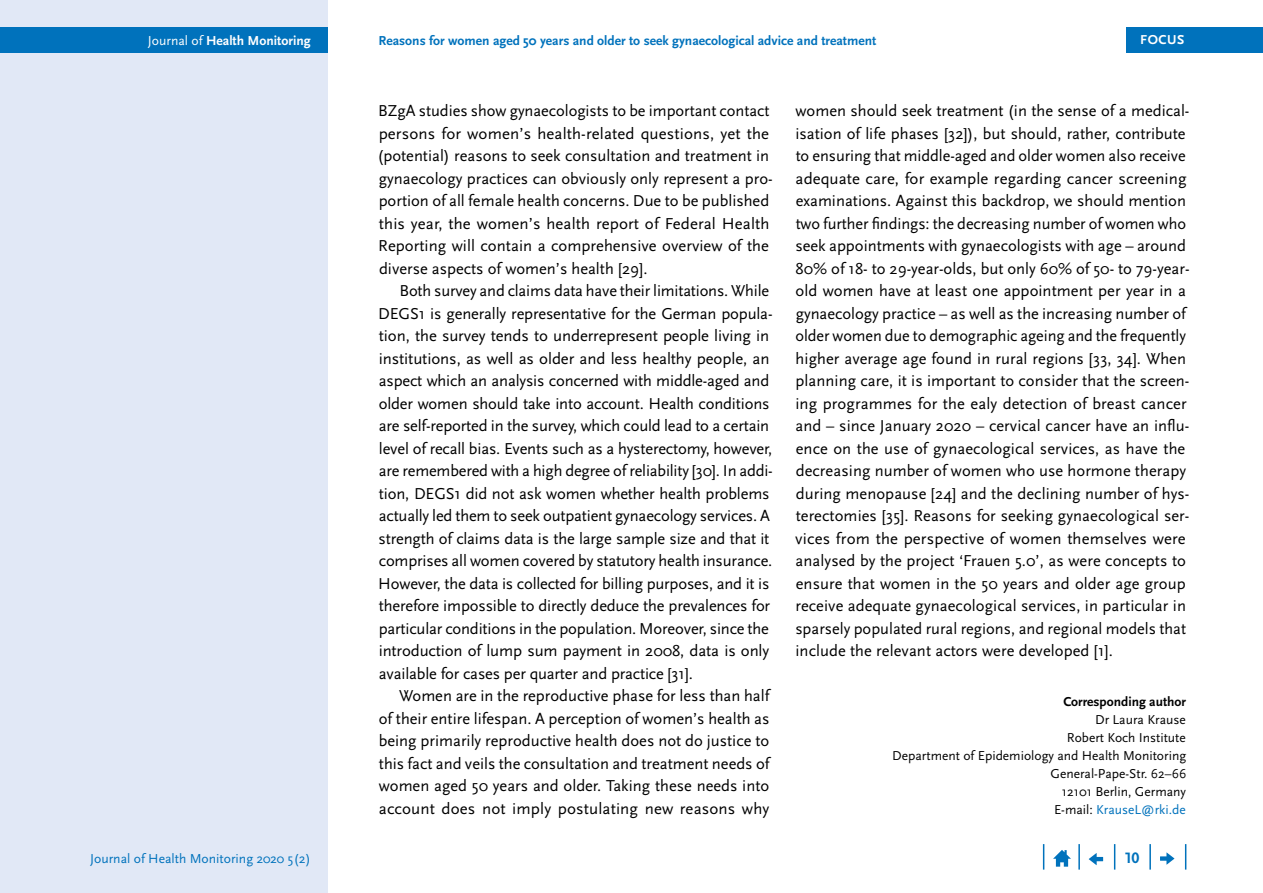
<style>
.page{position:relative;width:1263px;height:893px;background:#fff}
.page>*{position:absolute;margin:0;border:0;box-sizing:border-box;transform-origin:0 0}
.Copy_Einzug{font:16.5px/22.5px "Scala Sans Pro";color:#000}
.t1{font:700 15.75px "Scala Sans Pro";color:#0072bc}
.t2{font:700 13.65px "Scala Sans Pro";color:#0072bc}
.t3{font:13.65px "Scala Sans Pro";color:#0072bc}
.t4{font:700 13.65px "Scala Sans Pro";color:#fff}
.Impressum_klein{font:13.5px "Scala Sans Pro";color:#000}
.Impressum_klein-2{font:13.5px "Scala Sans Pro";color:#0072bc}
.t5{font:700 13.5px "Scala Sans Pro";color:#000}
.t6{font:700 13.5px "Scala Sans Pro";letter-spacing:.04em;color:#fff}
.s1{font-weight:400}
.s2{color:#000}
</style>
<div class="page">
<div style="left:0;top:0;width:327px;height:893px;background:#e1e8f6"></div>
<div style="left:0;top:28px;width:327px;height:25px;background:#0072bc"></div>
<svg style="left:1185px;top:844px;width:1px;height:26px"></svg>
<hr style="left:1149px;top:844px;width:2px;height:26px;background:#0072bc">
<svg style="left:1114px;top:844px;width:1px;height:26px"></svg>
<hr style="left:1078px;top:844px;width:2px;height:26px;background:#0072bc">
<svg style="left:1043px;top:844px;width:1px;height:26px"></svg>
<svg style="left:1053px;top:850px;width:18px;height:17px"></svg>
<svg style="left:1089px;top:853px;width:14px;height:12px"></svg>
<svg style="left:1160px;top:852px;width:14px;height:13px"></svg>
<div style="left:1126px;top:28px;width:137px;height:25px;background:#0072bc"></div>
<p class="t4" style="left:148px;top:33px;width:164px"><span class="s1">Journal of</span> Health Monitoring</p>
<p class="t3" style="left:90px;top:850px;width:222px">Journal of Health Monitoring 2020 5(2)</p>
<p class="t2" style="left:378px;top:33px;width:499px">Reasons for women aged 50 years and older to seek gynaecological advice and treatment</p>
<p class="t6" style="left:1140px;top:32px;width:46px">FOCUS</p>
<p class="Copy_Einzug" style="left:377px;top:99px;width:397px">BZgA studies show gynaecologists to be important contact persons for women’s health-related questions, yet the (potential) reasons to seek consultation and treatment in gynaecology practices can obviously only represent a pro&shy;portion of all female health concerns. Due to be published this year, the women’s health report of Federal Health Reporting will contain a comprehensive overview of the diverse aspects of women’s health [29].</p>
<p class="Copy_Einzug" style="left:378px;top:279px;width:396px;text-indent:21px">Both survey and claims data have their limitations. While DEGS1 is generally representative for the German popula&shy;tion, the survey tends to underrepresent people living in institutions, as well as older and less healthy people, an aspect which an analysis concerned with middle-aged and older women should take into account. Health conditions are self-reported in the survey, which could lead to a certain level of recall bias. Events such as a hysterectomy, however, are remembered with a high degree of reliability [30]. In addi&shy;tion, DEGS1 did not ask women whether health problems actually led them to seek outpatient gynaecology services. A strength of claims data is the large sample size and that it comprises all women covered by statutory health insurance.<br>However, the data is collected for billing purposes, and it is therefore impossible to directly deduce the prevalences for particular conditions in the population. Moreover, since the introduction of lump sum payment in 2008, data is only available for cases per quarter and practice [31].</p>
<p class="Copy_Einzug" style="left:379px;top:684px;width:392px;text-align:justify;text-indent:20px">Women are in the reproductive phase for less than half of their entire lifespan. A perception of women’s health as being primarily reproductive health does not do justice to this fact and veils the consultation and treatment needs of women aged 50 years and older. Taking these needs into account does not imply postulating new reasons why</p>
<p class="Copy_Einzug" style="left:795px;top:99px;width:396px">women should seek treatment (in the sense of a medical&shy;isation of life phases [32]), but should, rather, contribute to ensuring that middle-aged and older women also receive adequate care, for example regarding cancer screening examinations. Against this backdrop, we should mention two further findings: the decreasing number of women who seek appointments with gynaecologists with age – around 80% of 18- to 29-year-olds, but only 60% of 50- to 79-year&shy;old women have at least one appointment per year in a gynaecology practice – as well as the increasing number of older women due to demographic ageing and the frequently higher average age found in rural regions [33, 34]. When planning care, it is important to consider that the screen&shy;ing programmes for the ealy detection of breast cancer and – since January 2020 – cervical cancer have an influ&shy;ence on the use of gynaecological services, as have the decreasing number of women who use hormone therapy during menopause [24] and the declining number of hys&shy;terectomies [35]. Reasons for seeking gynaecological ser&shy;vices from the perspective of women themselves were analysed by the project ‘Frauen 5.0’, as were concepts to ensure that women in the 50 years and older age group receive adequate gynaecological services, in particular in sparsely populated rural regions, and regional models that include the relevant actors were developed [1].</p>
<h2 class="t5" style="left:1063px;top:693px;width:124px">Corresponding author</h2>
<p class="Impressum_klein" style="left:1095px;top:711px;width:92px">Dr Laura Krause</p>
<p class="Impressum_klein" style="left:1067px;top:729px;width:120px">Robert Koch Institute</p>
<p class="Impressum_klein" style="left:892px;top:747px;width:295px">Department of Epidemiology and Health Monitoring</p>
<p class="Impressum_klein" style="left:1050px;top:765px;width:137px">General-Pape-Str. 62–66</p>
<p class="Impressum_klein" style="left:1062px;top:783px;width:126px">12101 Berlin, Germany</p>
<p class="Impressum_klein-2" style="left:1054px;top:801px;width:133px"><span class="s2">E-mail:</span> KrauseL@rki.de</p>
<p class="t1" style="left:1125px;top:849px;width:16px">10</p>
</div>
